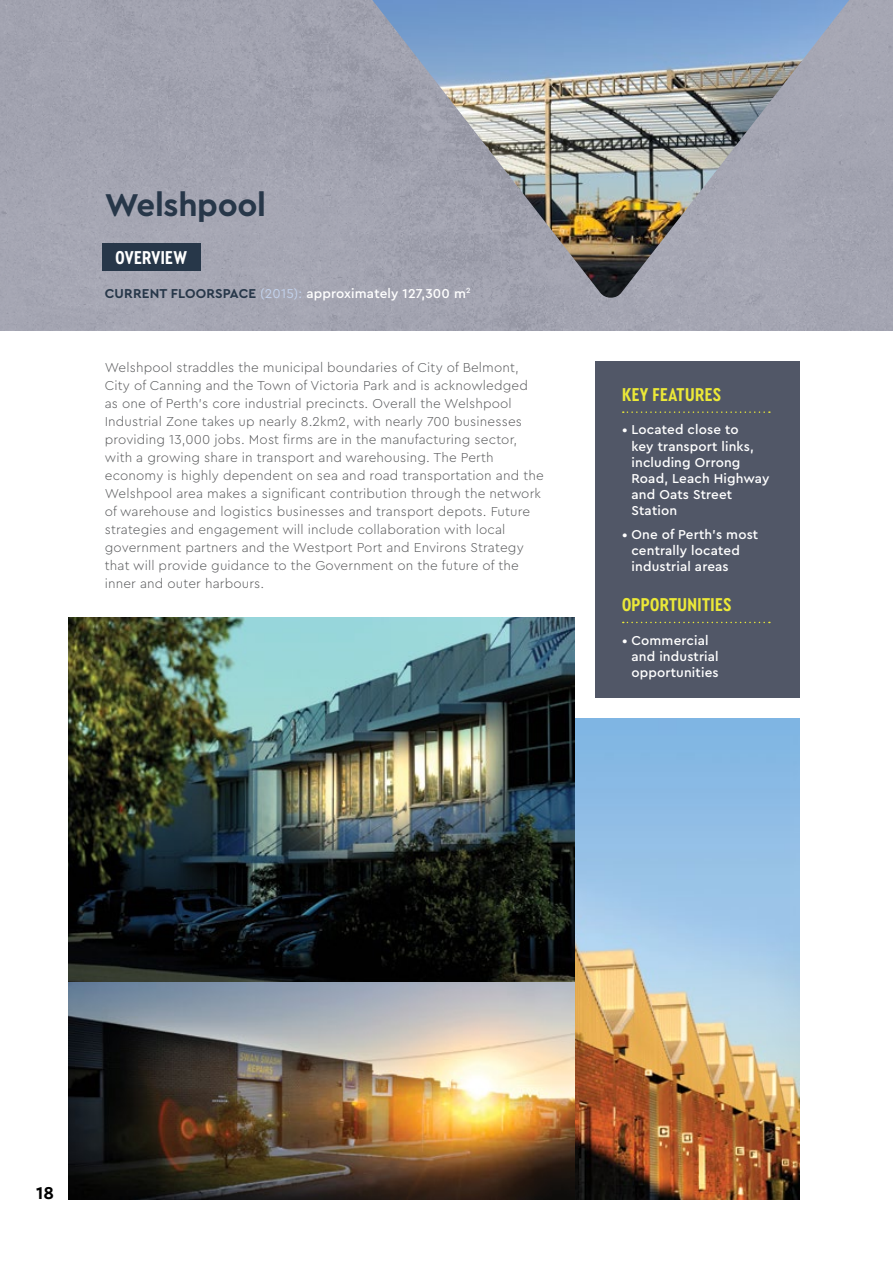
<style>
.page{position:relative;width:893px;height:1263px;background:#fff}
.page>*{position:absolute;margin:0;border:0;box-sizing:border-box;transform-origin:0 0}
.t1{font:700 33px "Cera Pro";letter-spacing:-.01em;color:#273749}
.t2{font:700 19.5px "Cera Condensed Pro";letter-spacing:.02em;color:#ebe838}
.t3{font:700 19.5px "Cera Condensed Pro";letter-spacing:.02em;color:#fff}
.t4{font:700 18px "Cera Pro";color:#000}
.t5{font:300 13.5px/18px "Cera Pro";letter-spacing:.01em;color:#58595b}
.t6{font:500 13.5px/16.2px "Cera Pro";letter-spacing:.01em;color:#fff}
.s1{font-weight:700;color:#273749}
.s2{font-weight:400;color:#c2d1eb}
</style>
<div class="page">
<div style="left:0;top:0;width:893px;height:330px;background:#a3a4b1"></div>
<img style="left:372px;top:0;width:477px;height:298px">
<img style="left:574px;top:719px;width:225px;height:480px">
<img style="left:68px;top:617px;width:506px;height:582px">
<div style="left:595px;top:361px;width:204px;height:336px;background:#515767"></div>
<svg style="left:623px;top:411px;width:147px;height:2px"></svg>
<svg style="left:623px;top:622px;width:147px;height:1px"></svg>
<div style="left:102px;top:243px;width:99px;height:28px;background:#273749"></div>
<h1 class="t1" style="left:105px;top:183px;width:163px">Welshpool</h1>
<h2 class="t3" style="left:115px;top:245px;width:73px">OVERVIEW</h2>
<p class="t6" style="left:105px;top:284px;width:367px"><span class="s1">CURRENT FLOORSPACE</span> <span class="s2">(2015):</span> approximately 127,300 m<sup>2</sup></p>
<p class="t5" style="left:105px;top:358px;width:440px">Welshpool straddles the municipal boundaries of City of Belmont, City of Canning and the Town of Victoria Park and is acknowledged as one of Perth’s core industrial precincts. Overall the Welshpool Industrial Zone takes up nearly 8.2km2, with nearly 700 businesses providing 13,000 jobs. Most firms are in the manufacturing sector, with a growing share in transport and warehousing. The Perth economy is highly dependent on sea and road transportation and the Welshpool area makes a significant contribution through the network of warehouse and logistics businesses and transport depots. Future strategies and engagement will include collaboration with local government partners and the Westport Port and Environs Strategy that will provide guidance to the Government on the future of the inner and outer harbours.</p>
<h2 class="t2" style="left:622px;top:381px;width:101px">KEY FEATURES</h2>
<p class="t6" style="left:631px;top:421px;width:140px;text-indent:-9px">• Located close to<br>key transport links, including Orrong<br>Road, Leach Highway and Oats Street<br>Station</p>
<p class="t6" style="left:631px;top:526px;width:128px;text-indent:-9px">• One of Perth’s most centrally located industrial areas</p>
<h2 class="t2" style="left:622px;top:592px;width:111px">OPPORTUNITIES</h2>
<p class="t6" style="left:631px;top:631px;width:89px;text-indent:-9px">• Commercial and industrial opportunities</p>
<h3 class="t4" style="left:36px;top:1181px;width:19px">18</h3>
</div>
